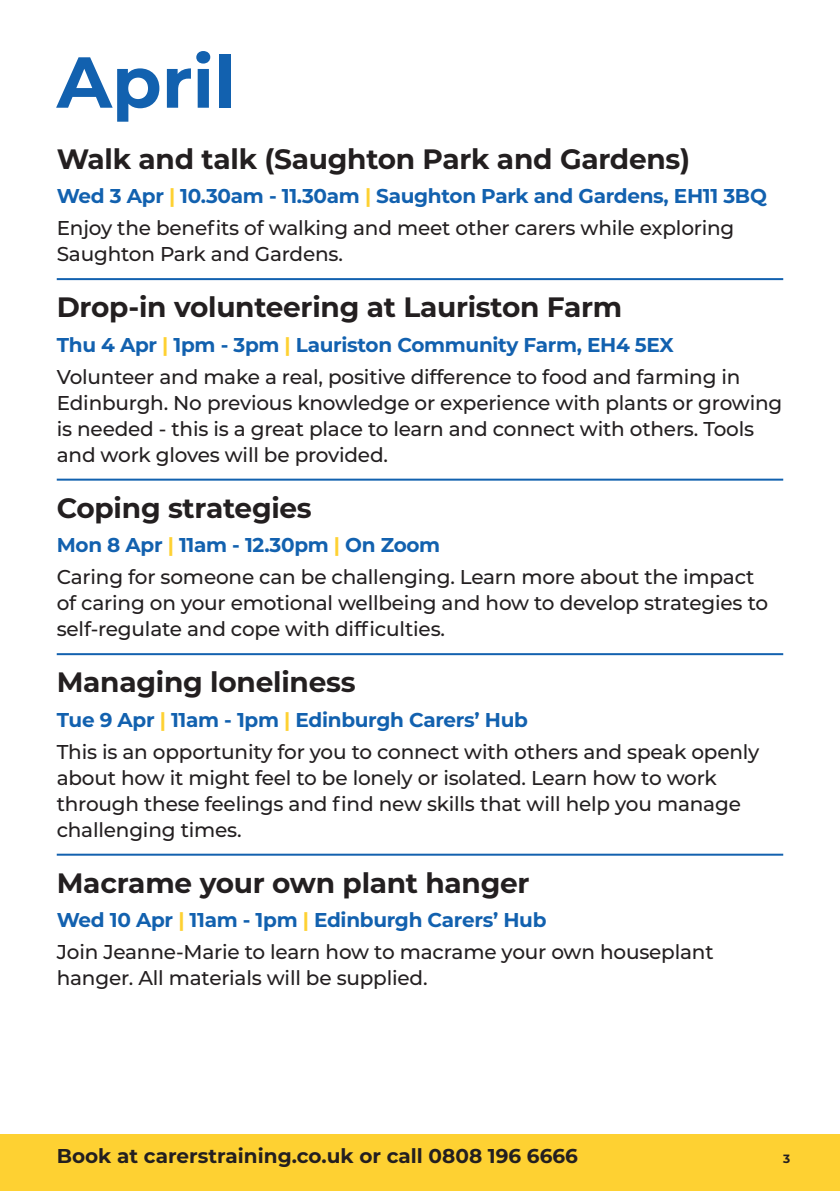
<style>
.page{position:relative;width:840px;height:1191px;background:#fff}
.page>*{position:absolute;margin:0;border:0;box-sizing:border-box;transform-origin:0 0}
.t1{font:700 72px "Montserrat";color:#1261af}
.Session_Header{font:700 28px "Montserrat";letter-spacing:-.01em;color:#231f20}
.Body_Copy_10pt{font:500 20px/26px "Montserrat";letter-spacing:-.01em;color:#231f20}
.t2{font:700 20px "Montserrat";letter-spacing:-.015em;color:#1261af}
.t3{font:700 20px "Montserrat";color:#231f20}
.t4{font:700 12px "Montserrat";color:#231f20}
.s1{color:#fed132}
</style>
<div class="page">
<hr style="left:57px;top:278px;width:725px;height:2px;background:#1261af">
<hr style="left:57px;top:478px;width:725px;height:2px;background:#1261af">
<hr style="left:57px;top:653px;width:725px;height:2px;background:#1261af">
<hr style="left:57px;top:853px;width:725px;height:2px;background:#1261af">
<div style="left:0;top:1134px;width:839px;height:57px;background:#fed132"></div>
<p class="t1" style="left:57px;top:30px;width:180px">April</p>
<p class="Session_Header" style="left:57px;top:139px;width:634px">Walk and talk (Saughton Park and Gardens)</p>
<p class="t2" style="left:57px;top:182px;width:711px">Wed 3 Apr <span class="s1">|</span> 10.30am - 11.30am <span class="s1">|</span> Saughton Park and Gardens, EH11 3BQ</p>
<p class="Body_Copy_10pt" style="left:57px;top:214px;width:678px">Enjoy the benefits of walking and meet other carers while exploring<br>Saughton Park and Gardens.</p>
<p class="Session_Header" style="left:57px;top:287px;width:566px">Drop-in volunteering at Lauriston Farm</p>
<p class="t2" style="left:57px;top:330px;width:618px">Thu 4 Apr <span class="s1">|</span> 1pm - 3pm <span class="s1">|</span> Lauriston Community Farm, EH4 5EX</p>
<p class="Body_Copy_10pt" style="left:57px;top:363px;width:726px">Volunteer and make a real, positive difference to food and farming in Edinburgh. No previous knowledge or experience with plants or growing is needed - this is a great place to learn and connect with others. Tools and work gloves will be provided.</p>
<p class="Session_Header" style="left:57px;top:488px;width:256px">Coping strategies</p>
<p class="t2" style="left:57px;top:531px;width:385px">Mon 8 Apr <span class="s1">|</span> 11am - 12.30pm <span class="s1">|</span> On Zoom</p>
<p class="Body_Copy_10pt" style="left:57px;top:563px;width:712px">Caring for someone can be challenging. Learn more about the impact of caring on your emotional wellbeing and how to develop strategies to self-regulate and cope with difficulties.</p>
<p class="Session_Header" style="left:57px;top:662px;width:300px">Managing loneliness</p>
<p class="t2" style="left:57px;top:705px;width:472px">Tue 9 Apr <span class="s1">|</span> 11am - 1pm <span class="s1">|</span> Edinburgh Carers’ Hub</p>
<p class="Body_Copy_10pt" style="left:57px;top:737px;width:703px">This is an opportunity for you to connect with others and speak openly about how it might feel to be lonely or isolated. Learn how to work through these feelings and find new skills that will help you manage challenging times.</p>
<p class="Session_Header" style="left:57px;top:863px;width:474px">Macrame your own plant hanger</p>
<p class="t2" style="left:57px;top:906px;width:491px">Wed 10 Apr <span class="s1">|</span> 11am - 1pm <span class="s1">|</span> Edinburgh Carers’ Hub</p>
<p class="Body_Copy_10pt" style="left:57px;top:938px;width:658px">Join Jeanne-Marie to learn how to macrame your own houseplant hanger. All materials will be supplied.</p>
<p class="t3" style="left:57px;top:1141px;width:522px">Book at carerstraining.co.uk or call 0808 196 6666</p>
<p class="t4" style="left:782px;top:1149px;width:9px">3</p>
</div>
